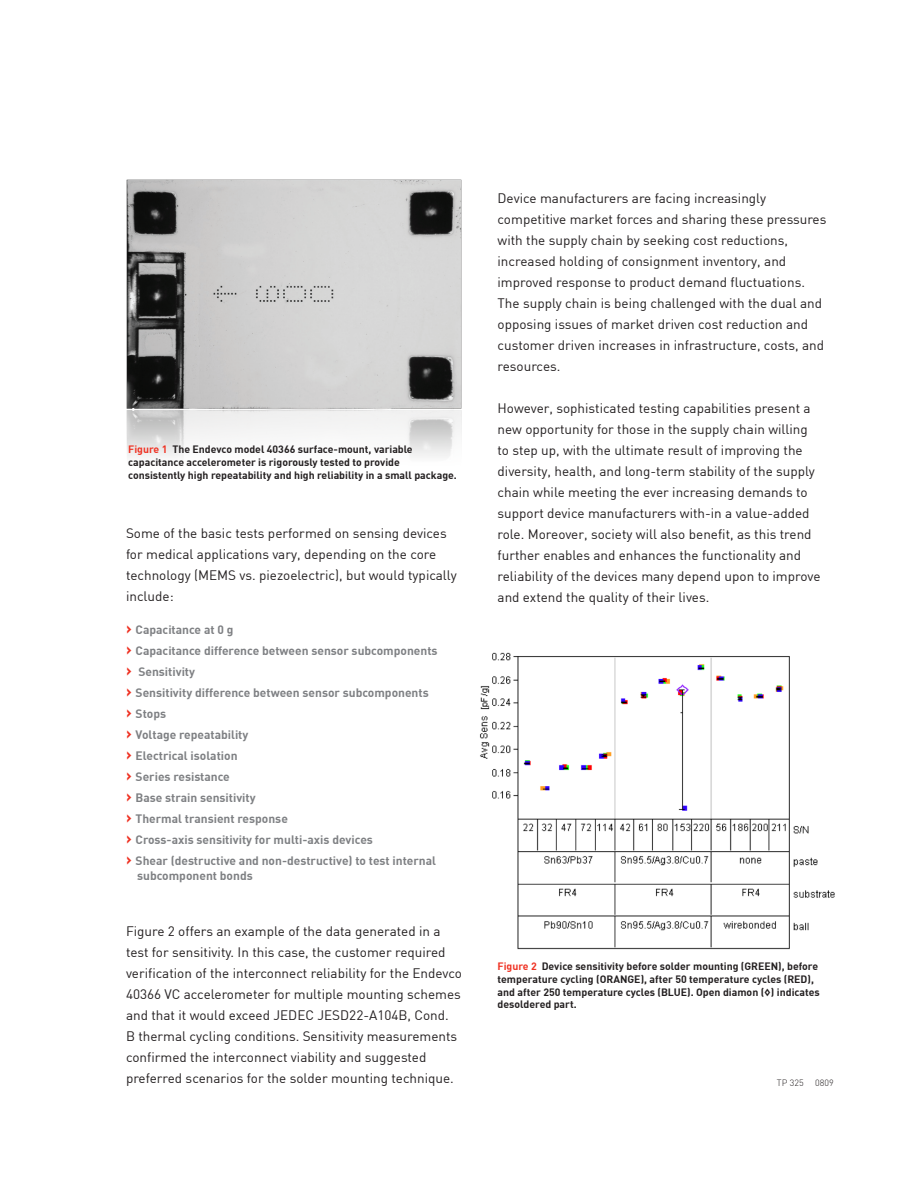
<style>
.page{position:relative;width:918px;height:1188px;background:#fff}
.page>*{position:absolute;margin:0;border:0;box-sizing:border-box;transform-origin:0 0}
.t1{font:13.5px/21px "DIN";color:#231f20}
.t2{font:700 12px "DIN";color:#7e8083}
.t3{font:700 10.5px/12.6px "DIN";color:#231f20}
.t4{font:300 9px "DIN";color:#231f20}
.s1{color:#ef3122}
.s2{font-size:16.5px;color:#ef3122}
</style>
<div class="page">
<img style="left:126px;top:179px;width:336px;height:278px">
<img style="left:480px;top:652px;width:355px;height:298px">
<p class="t3" style="left:128px;top:443px;width:330px"><span class="s1">Figure 1</span> The Endevco model 40366 surface-mount, variable capacitance accelerometer is rigorously tested to provide consistently high repeatability and high reliability in a small package.</p>
<p class="t1" style="left:126px;top:523px;width:332px">Some of the basic tests performed on sensing devices for medical applications vary, depending on the core technology (MEMS vs. piezoelectric), but would typically include:</p>
<p class="t2" style="left:126px;top:622px;width:109px"><span class="s2">&gt;</span> Capacitance at 0 g</p>
<p class="t2" style="left:126px;top:643px;width:313px"><span class="s2">&gt;</span> Capacitance difference between sensor subcomponents</p>
<p class="t2" style="left:126px;top:664px;width:71px"><span class="s2">&gt;</span> Sensitivity</p>
<p class="t2" style="left:126px;top:685px;width:304px"><span class="s2">&gt;</span> Sensitivity difference between sensor subcomponents</p>
<p class="t2" style="left:126px;top:706px;width:42px"><span class="s2">&gt;</span> Stops</p>
<p class="t2" style="left:126px;top:727px;width:124px"><span class="s2">&gt;</span> Voltage repeatability</p>
<p class="t2" style="left:126px;top:748px;width:113px"><span class="s2">&gt;</span> Electrical isolation</p>
<p class="t2" style="left:126px;top:769px;width:105px"><span class="s2">&gt;</span> Series resistance</p>
<p class="t2" style="left:126px;top:790px;width:131px"><span class="s2">&gt;</span> Base strain sensitivity</p>
<p class="t2" style="left:126px;top:811px;width:163px"><span class="s2">&gt;</span> Thermal transient response</p>
<p class="t2" style="left:126px;top:832px;width:248px"><span class="s2">&gt;</span> Cross-axis sensitivity for multi-axis devices</p>
<p class="t2" style="left:126px;top:853px;width:312px"><span class="s2">&gt;</span> Shear (destructive and non-destructive) to test internal</p>
<p class="t2" style="left:137px;top:868px;width:117px">subcomponent bonds</p>
<p class="t1" style="left:126px;top:921px;width:338px">Figure 2 offers an example of the data generated in a test for sensitivity. In this case, the customer required verification of the interconnect reliability for the Endevco 40366 VC accelerometer for multiple mounting schemes and that it would exceed JEDEC JESD22-A104B, Cond.<br>B thermal cycling conditions. Sensitivity measurements confirmed the interconnect viability and suggested preferred scenarios for the solder mounting technique.</p>
<p class="t1" style="left:498px;top:187px;width:330px">Device manufacturers are facing increasingly competitive market forces and sharing these pressures with the supply chain by seeking cost reductions, increased holding of consignment inventory, and improved response to product demand fluctuations.<br>The supply chain is being challenged with the dual and opposing issues of market driven cost reduction and customer driven increases in infrastructure, costs, and resources.</p>
<p class="t1" style="left:498px;top:397px;width:324px">However, sophisticated testing capabilities present a new opportunity for those in the supply chain willing to step up, with the ultimate result of improving the diversity, health, and long-term stability of the supply chain while meeting the ever increasing demands to support device manufacturers with-in a value-added role. Moreover, society will also benefit, as this trend further enables and enhances the functionality and reliability of the devices many depend upon to improve and extend the quality of their lives.</p>
<p class="t3" style="left:498px;top:960px;width:324px"><span class="s1">Figure 2</span> Device sensitivity before solder mounting (GREEN), before temperature cycling (ORANGE), after 50 temperature cycles (RED), and after 250 temperature cycles (BLUE). Open diamon (◊) indicates desoldered part.</p>
<p class="t4" style="left:777px;top:1078px;width:28px">TP 325</p>
<p class="t4" style="left:815px;top:1078px;width:20px">0809</p>
</div>
